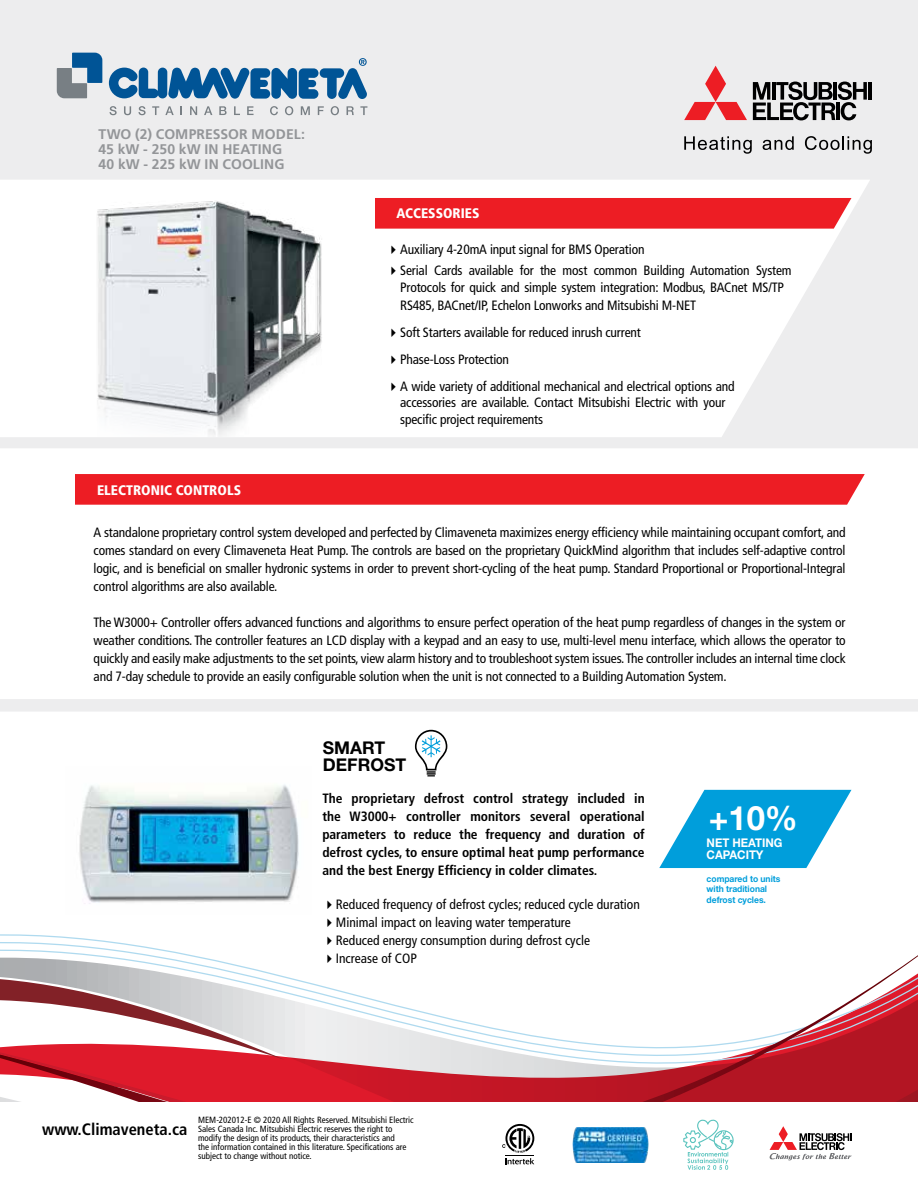
<style>
.page{position:relative;width:918px;height:1188px;background:#fff}
.page>*{position:absolute;margin:0;border:0;box-sizing:border-box;transform-origin:0 0}
.t1{font:700 33.6px "Helvetica Neue LT Std";color:#fff}
.t2{font:700 17.55px/17.5px "Helvetica Neue LT Std";color:#000}
.t3{font:700 condensed 16.5px "Frutiger LT Std";color:#000}
.t4{font:700 13.95px/15px "Frutiger LT Std";letter-spacing:.005em;color:#939598}
.t5{font:900 condensed 13.8px "Frutiger LT Std";color:#fff}
.t6{font:condensed 13.5px/18px "Frutiger LT Std";letter-spacing:-.01em;color:#000;text-align:justify}
.t7{font:700 condensed 13.5px/18px "Frutiger LT Std";letter-spacing:-.005em;color:#000;text-align:justify}
.t8{font:700 12px/12px "Helvetica Neue LT Std";letter-spacing:-.005em;color:#fff;scale:.95 1}
.t9{font:condensed 9px/9px "Frutiger LT Std";color:#000}
.t10{font:700 9px/10.5px "Helvetica Neue LT Std";letter-spacing:-.005em;color:#009edb;scale:.95 1}
</style>
<div class="page">
<div style="left:0;top:0;width:918px;height:927px;background:#ededee"></div>
<svg style="left:0;top:180px;width:870px;height:257px;background:#fcfcfc"></svg>
<div style="left:0;top:448px;width:918px;height:251px;background:#fff"></div>
<div style="left:0;top:712px;width:918px;height:93px;background:#fff"></div>
<div style="left:0;top:805px;width:918px;height:122px;background:#fff"></div>
<svg style="left:556px;top:955px;width:362px;height:147px"></svg>
<svg style="left:0;top:934px;width:556px;height:168px"></svg>
<svg style="left:683px;top:1119px;width:51px;height:51px"></svg>
<img style="left:572px;top:1127px;width:77px;height:35px">
<svg style="left:502px;top:1124px;width:32px;height:40px"></svg>
<svg style="left:770px;top:1126px;width:81px;height:34px"></svg>
<div style="left:375px;top:198px;width:476px;height:31px;background:#ed1d24"></div>
<div style="left:324px;top:183px;width:51px;height:121px;background:#fff"></div>
<div style="left:75px;top:474px;width:790px;height:31px;background:#ed1d24"></div>
<svg style="left:414px;top:729px;width:34px;height:47px;background:#cad5da"></svg>
<svg style="left:659px;top:790px;width:192px;height:78px;background:#3bb4e3"></svg>
<img style="left:66px;top:766px;width:245px;height:149px">
<svg style="left:110px;top:106px;width:7px;height:9px"></svg>
<svg style="left:124px;top:106px;width:7px;height:9px"></svg>
<svg style="left:138px;top:106px;width:8px;height:9px"></svg>
<svg style="left:152px;top:106px;width:7px;height:9px"></svg>
<svg style="left:165px;top:106px;width:9px;height:9px"></svg>
<svg style="left:190px;top:106px;width:7px;height:9px"></svg>
<svg style="left:204px;top:106px;width:8px;height:9px"></svg>
<svg style="left:219px;top:106px;width:8px;height:9px"></svg>
<svg style="left:234px;top:106px;width:6px;height:9px"></svg>
<svg style="left:247px;top:106px;width:7px;height:9px"></svg>
<svg style="left:270px;top:106px;width:8px;height:9px"></svg>
<svg style="left:285px;top:106px;width:8px;height:9px"></svg>
<svg style="left:301px;top:106px;width:9px;height:9px"></svg>
<svg style="left:318px;top:106px;width:6px;height:9px"></svg>
<svg style="left:331px;top:106px;width:8px;height:9px"></svg>
<svg style="left:347px;top:106px;width:7px;height:9px"></svg>
<svg style="left:360px;top:106px;width:7px;height:9px"></svg>
<svg style="left:57px;top:53px;width:45px;height:45px"></svg>
<svg style="left:109px;top:58px;width:258px;height:41px"></svg>
<svg style="left:684px;top:66px;width:63px;height:54px"></svg>
<hr style="left:868px;top:82px;width:4px;height:18px;background:#000">
<svg style="left:753px;top:82px;width:114px;height:38px"></svg>
<svg style="left:684px;top:136px;width:68px;height:18px"></svg>
<svg style="left:763px;top:136px;width:31px;height:14px"></svg>
<svg style="left:805px;top:136px;width:67px;height:18px"></svg>
<img style="left:73px;top:192px;width:271px;height:245px">
<p class="t4" style="left:98px;top:126px;width:208px">TWO (2) COMPRESSOR MODEL:<br>45 kW - 250 kW IN HEATING<br>40 kW - 225 kW IN COOLING</p>
<p class="t5" style="left:396px;top:205px;width:85px">ACCESSORIES</p>
<p class="t6" style="left:387px;top:241px;width:259px">✔Auxiliary 4-20mA input signal for BMS Operation</p>
<p class="t6" style="left:387px;top:262px;width:407px;line-height:16.5px;text-align:center">✔Serial Cards available for the most common Building Automation System<br>Protocols for quick and simple system integration: Modbus, BACnet MS/TP</p>
<p class="t6" style="left:400px;top:296px;width:298px">RS485, BACnet/IP, Echelon Lonworks and Mitsubishi M-NET</p>
<p class="t6" style="left:387px;top:323px;width:256px">✔Soft Starters available for reduced inrush current</p>
<p class="t6" style="left:387px;top:350px;width:124px">✔Phase-Loss Protection</p>
<p class="t6" style="left:400px;top:378px;width:336px;line-height:16.5px;text-align:left;text-indent:-14px">✔A wide variety of additional mechanical and electrical options and accessories are available. Contact Mitsubishi Electric with your specific project requirements</p>
<p class="t5" style="left:97px;top:481px;width:145px">ELECTRONIC CONTROLS</p>
<p class="t6" style="left:94px;top:524px;width:754px">A standalone proprietary control system developed and perfected by Climaveneta maximizes energy efficiency while maintaining occupant comfort, and comes standard on every Climaveneta Heat Pump. The controls are based on the proprietary QuickMind algorithm that includes self-adaptive control logic, and is beneficial on smaller hydronic systems in order to prevent short-cycling of the heat pump. Standard Proportional or Proportional-Integral control algorithms are also available.</p>
<p class="t6" style="left:94px;top:614px;width:754px">The W3000+ Controller offers advanced functions and algorithms to ensure perfect operation of the heat pump regardless of changes in the system or weather conditions. The controller features an LCD display with a keypad and an easy to use, multi-level menu interface, which allows the operator to quickly and easily make adjustments to the set points, view alarm history and to troubleshoot system issues. The controller includes an internal time clock and 7-day schedule to provide an easily configurable solution when the unit is not connected to a Building Automation System.</p>
<p class="t2" style="left:323px;top:738px;width:85px">SMART<br>DEFROST</p>
<p class="t7" style="left:322px;top:789px;width:324px">The proprietary defrost control strategy included in the W3000+ controller monitors several operational parameters to reduce the frequency and duration of defrost cycles, to ensure optimal heat pump performance and the best Energy Efficiency in colder climates.</p>
<p class="t6" style="left:322px;top:896px;width:319px">✔Reduced frequency of defrost cycles; reduced cycle duration</p>
<p class="t6" style="left:322px;top:914px;width:250px">✔Minimal impact on leaving water temperature</p>
<p class="t6" style="left:322px;top:932px;width:269px">✔Reduced energy consumption during defrost cycle</p>
<p class="t6" style="left:322px;top:950px;width:96px">✔Increase of COP</p>
<p class="t3" style="left:42px;top:1119px;width:147px">www.Climaveneta.ca</p>
<p class="t9" style="left:198px;top:1116px;width:217px">MEM-202012-E © 2020 All Rights Reserved. Mitsubishi Electric Sales Canada Inc. Mitsubishi Electric reserves the right to modify the design of its products, their characteristics and<br>the information contained in this literature. Specifications are subject to change without notice.</p>
<h1 class="t1" style="left:709px;top:797px;width:91px">+10%</h1>
<p class="t8" style="left:707px;top:837px;width:81px">NET HEATING<br>CAPACITY</p>
<p class="t10" style="left:707px;top:873px;width:79px">compared to units with traditional defrost cycles.</p>
</div>
